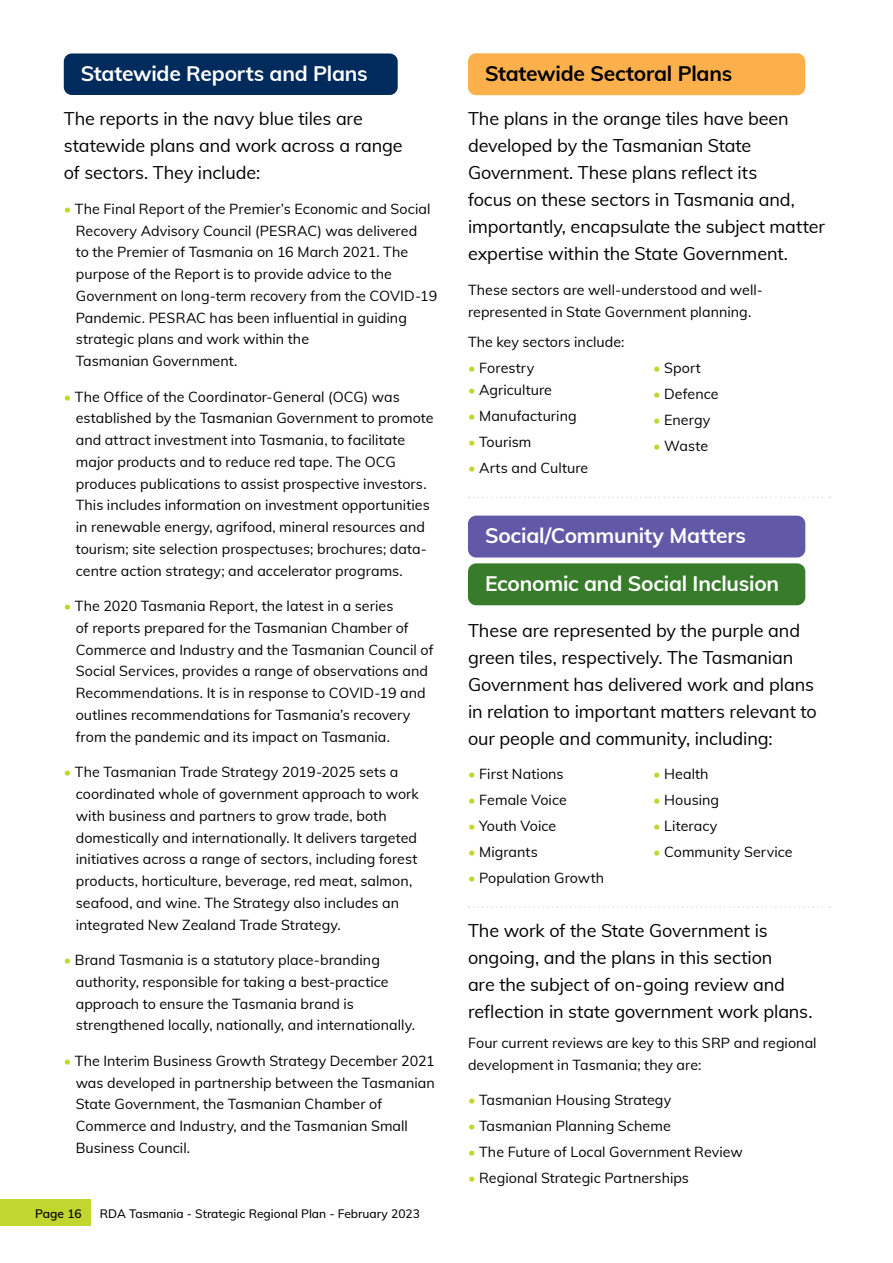
<style>
.page{position:relative;width:893px;height:1263px;background:#fff}
.page>*{position:absolute;margin:0;border:0;box-sizing:border-box;transform-origin:0 0}
.t1{font:700 21px "Muli";letter-spacing:-.01em;color:#fff}
.t2{font:700 21px "Muli";letter-spacing:-.01em;color:#000}
.t3{font:18px/27px "Muli";letter-spacing:-.005em;color:#000}
.t4{font:14.25px/21.8px "Muli";letter-spacing:.005em;color:#000}
.t5{font:500 12px "Muli";color:#000}
.t6{font:600 12px "Muli";color:#000}
.s1{color:#c1d72f}
</style>
<div class="page">
<svg style="left:469px;top:497px;width:361px;height:1px"></svg>
<svg style="left:469px;top:906px;width:361px;height:2px"></svg>
<div style="left:64px;top:53px;width:334px;height:42px;background:#002b5c;border-radius:8px"></div>
<div style="left:468px;top:53px;width:337px;height:42px;background:#fbb04b;border-radius:8px"></div>
<div style="left:468px;top:516px;width:337px;height:41px;background:#6159a7;border-radius:8px"></div>
<div style="left:468px;top:563px;width:337px;height:42px;background:#387c2b;border-radius:8px"></div>
<div style="left:0;top:1199px;width:91px;height:27px;background:#c1d72f"></div>
<h1 class="t1" style="left:81px;top:58px;width:288px">Statewide Reports and Plans</h1>
<h1 class="t2" style="left:485px;top:58px;width:249px">Statewide Sectoral Plans</h1>
<p class="t3" style="left:64px;top:104px;width:340px">The reports in the navy blue tiles are statewide plans and work across a range of sectors. They include:</p>
<p class="t4" style="left:76px;top:197px;width:363px;text-indent:-12px"><span class="s1">•</span> The Final Report of the Premier’s Economic and Social Recovery Advisory Council (PESRAC) was delivered<br>to the Premier of Tasmania on 16 March 2021. The purpose of the Report is to provide advice to the Government on long-term recovery from the COVID-19<br>Pandemic. PESRAC has been influential in guiding strategic plans and work within the<br>Tasmanian Government.</p>
<p class="t4" style="left:76px;top:385px;width:359px;text-indent:-12px"><span class="s1">•</span> The Office of the Coordinator-General (OCG) was established by the Tasmanian Government to promote and attract investment into Tasmania, to facilitate major products and to reduce red tape. The OCG produces publications to assist prospective investors.<br>This includes information on investment opportunities in renewable energy, agrifood, mineral resources and tourism; site selection prospectuses; brochures; data&shy;centre action strategy; and accelerator programs.</p>
<p class="t4" style="left:76px;top:594px;width:359px;text-indent:-12px"><span class="s1">•</span> The 2020 Tasmania Report, the latest in a series<br>of reports prepared for the Tasmanian Chamber of Commerce and Industry and the Tasmanian Council of Social Services, provides a range of observations and Recommendations. It is in response to COVID-19 and outlines recommendations for Tasmania’s recovery from the pandemic and its impact on Tasmania.</p>
<p class="t4" style="left:76px;top:761px;width:345px;text-indent:-12px"><span class="s1">•</span> The Tasmanian Trade Strategy 2019-2025 sets a coordinated whole of government approach to work with business and partners to grow trade, both domestically and internationally. It delivers targeted initiatives across a range of sectors, including forest products, horticulture, beverage, red meat, salmon, seafood, and wine. The Strategy also includes an integrated New Zealand Trade Strategy.</p>
<p class="t4" style="left:76px;top:948px;width:341px;text-indent:-12px"><span class="s1">•</span> Brand Tasmania is a statutory place-branding authority, responsible for taking a best-practice approach to ensure the Tasmania brand is strengthened locally, nationally, and internationally.</p>
<p class="t4" style="left:76px;top:1049px;width:361px;text-indent:-12px"><span class="s1">•</span> The Interim Business Growth Strategy December 2021 was developed in partnership between the Tasmanian State Government, the Tasmanian Chamber of Commerce and Industry, and the Tasmanian Small Business Council.</p>
<p class="t6" style="left:35px;top:1205px;width:48px">Page 16</p>
<p class="t5" style="left:100px;top:1205px;width:322px">RDA Tasmania - Strategic Regional Plan - February 2023</p>
<p class="t3" style="left:468px;top:104px;width:359px">The plans in the orange tiles have been developed by the Tasmanian State Government. These plans reflect its<br>focus on these sectors in Tasmania and, importantly, encapsulate the subject matter expertise within the State Government.</p>
<p class="t4" style="left:468px;top:278px;width:297px">These sectors are well-understood and well&shy;represented in State Government planning.</p>
<p class="t4" style="left:468px;top:330px;width:158px">The key sectors include:</p>
<p class="t4" style="left:468px;top:356px;width:68px"><span class="s1">•</span> Forestry</p>
<p class="t4" style="left:468px;top:378px;width:86px"><span class="s1">•</span> Agriculture</p>
<p class="t4" style="left:468px;top:404px;width:110px"><span class="s1">•</span> Manufacturing</p>
<p class="t4" style="left:468px;top:430px;width:65px"><span class="s1">•</span> Tourism</p>
<p class="t4" style="left:468px;top:456px;width:122px"><span class="s1">•</span> Arts and Culture</p>
<p class="t4" style="left:653px;top:356px;width:49px"><span class="s1">•</span> Sport</p>
<p class="t4" style="left:653px;top:382px;width:67px"><span class="s1">•</span> Defence</p>
<p class="t4" style="left:653px;top:408px;width:59px"><span class="s1">•</span> Energy</p>
<p class="t4" style="left:653px;top:434px;width:56px"><span class="s1">•</span> Waste</p>
<h1 class="t1" style="left:485px;top:520px;width:263px">Social/Community Matters</h1>
<h1 class="t1" style="left:485px;top:568px;width:296px">Economic and Social Inclusion</h1>
<p class="t3" style="left:468px;top:616px;width:350px">These are represented by the purple and green tiles, respectively. The Tasmanian Government has delivered work and plans in relation to important matters relevant to our people and community, including:</p>
<p class="t4" style="left:468px;top:763px;width:97px"><span class="s1">•</span> First Nations</p>
<p class="t4" style="left:468px;top:789px;width:100px"><span class="s1">•</span> Female Voice</p>
<p class="t4" style="left:468px;top:815px;width:90px"><span class="s1">•</span> Youth Voice</p>
<p class="t4" style="left:468px;top:841px;width:71px"><span class="s1">•</span> Migrants</p>
<p class="t4" style="left:468px;top:867px;width:138px"><span class="s1">•</span> Population Growth</p>
<p class="t4" style="left:653px;top:763px;width:57px"><span class="s1">•</span> Health</p>
<p class="t4" style="left:653px;top:789px;width:68px"><span class="s1">•</span> Housing</p>
<p class="t4" style="left:653px;top:815px;width:66px"><span class="s1">•</span> Literacy</p>
<p class="t4" style="left:653px;top:841px;width:141px"><span class="s1">•</span> Community Service</p>
<p class="t3" style="left:468px;top:916px;width:346px">The work of the State Government is ongoing, and the plans in this section<br>are the subject of on-going review and reflection in state government work plans.</p>
<p class="t4" style="left:468px;top:1031px;width:350px">Four current reviews are key to this SRP and regional development in Tasmania; they are:</p>
<p class="t4" style="left:468px;top:1088px;width:205px"><span class="s1">•</span> Tasmanian Housing Strategy</p>
<p class="t4" style="left:468px;top:1114px;width:204px"><span class="s1">•</span> Tasmanian Planning Scheme</p>
<p class="t4" style="left:468px;top:1140px;width:276px"><span class="s1">•</span> The Future of Local Government Review</p>
<p class="t4" style="left:468px;top:1166px;width:223px"><span class="s1">•</span> Regional Strategic Partnerships</p>
</div>
